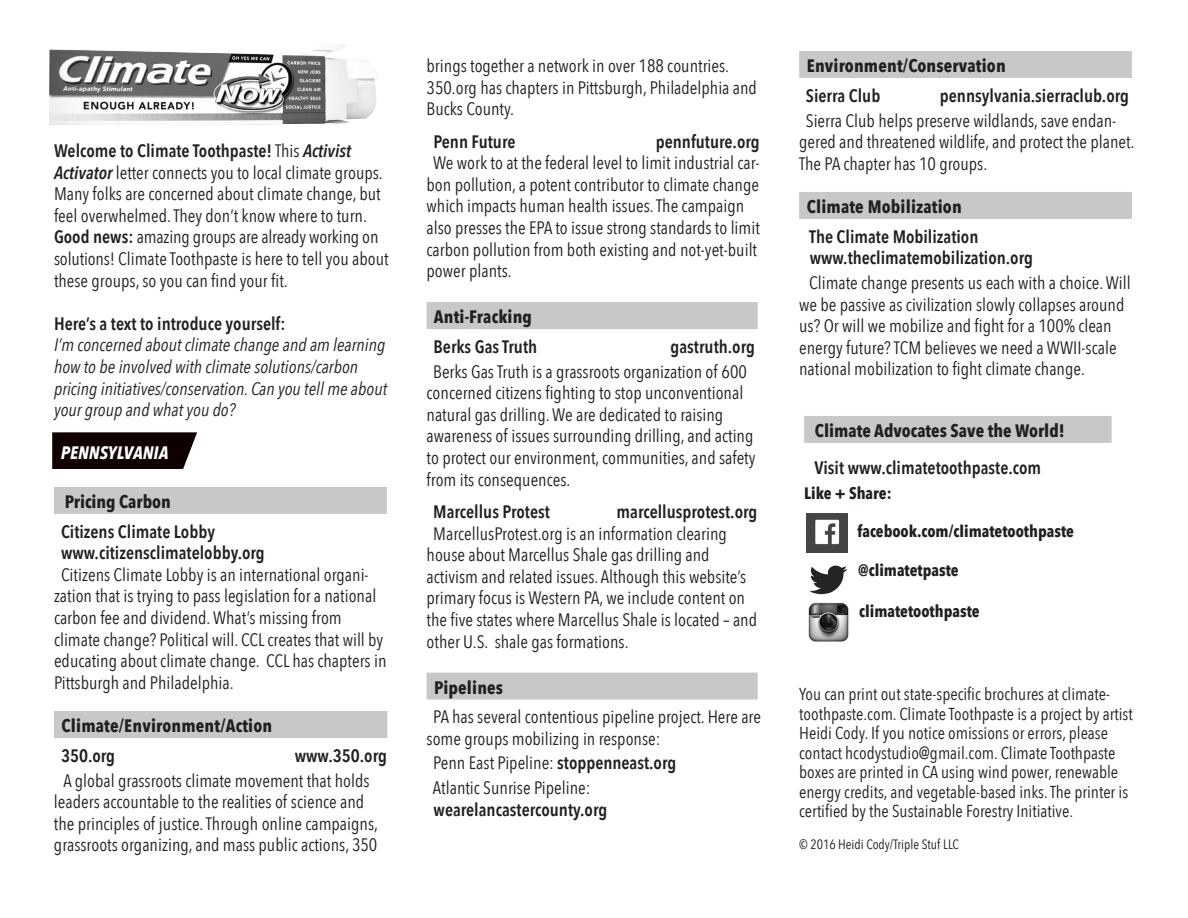
<style>
.page{position:relative;width:1188px;height:918px;background:#fff}
.page>*{position:absolute;margin:0;border:0;box-sizing:border-box;transform-origin:0 0}
.t1{font:18px/21.6px "Avenir Next Condensed";color:#231f20}
.t2{font:600 18px/21.6px "Avenir Next Condensed";color:#231f20}
.t3{font:italic 18px/21.6px "Avenir Next Condensed";color:#231f20}
.t4{font:700 18px "Avenir Next Condensed";letter-spacing:.01em;color:#231f20}
.t5{font:italic 700 18px "Avenir Next Condensed";color:#fff}
.t6{font:17.25px/19.5px "Avenir Next Condensed";color:#231f20}
.t7{font:700 16.5px "Avenir Next Condensed";color:#231f20}
.t8{font:13.5px "Avenir Next Condensed";color:#231f20}
.s1{font-weight:600}
.s2{font-weight:600;font-style:italic}
</style>
<div class="page">
<svg style="left:52px;top:432px;width:145px;height:37px;background:#1d0e0e"></svg>
<img style="left:49px;top:44px;width:327px;height:81px">
<div style="left:54px;top:487px;width:333px;height:27px;background:#c7c8ca"></div>
<div style="left:54px;top:711px;width:333px;height:27px;background:#c7c8ca"></div>
<div style="left:427px;top:302px;width:331px;height:27px;background:#c7c8ca"></div>
<div style="left:427px;top:673px;width:331px;height:27px;background:#c7c8ca"></div>
<div style="left:799px;top:51px;width:333px;height:27px;background:#c7c8ca"></div>
<div style="left:799px;top:192px;width:333px;height:27px;background:#c7c8ca"></div>
<div style="left:804px;top:416px;width:308px;height:27px;background:#c7c8ca"></div>
<img style="left:807px;top:514px;width:41px;height:38px">
<img style="left:809px;top:565px;width:39px;height:30px">
<img style="left:808px;top:602px;width:41px;height:40px">
<p class="t1" style="left:54px;top:139px;width:336px"><span class="s1">Welcome to Climate Toothpaste!</span> This <span class="s2">Activist Activator</span> letter connects you to local climate groups.<br>Many folks are concerned about climate change, but feel overwhelmed. They don’t know where to turn.<br><span class="s1">Good news:</span> amazing groups are already working on solutions! Climate Toothpaste is here to tell you about these groups, so you can find your fit.</p>
<p class="t2" style="left:54px;top:312px;width:233px">Here’s a text to introduce yourself:</p>
<p class="t3" style="left:54px;top:334px;width:335px">I’m concerned about climate change and am learning how to be involved with climate solutions/carbon pricing initiatives/conservation. Can you tell me about your group and what you do?</p>
<p class="t5" style="left:61px;top:442px;width:109px">PENNSYLVANIA</p>
<p class="t4" style="left:65px;top:491px;width:108px">Pricing Carbon</p>
<p class="t2" style="left:61px;top:520px;width:205px">Citizens Climate Lobby www.citizensclimatelobby.org</p>
<p class="t1" style="left:54px;top:563px;width:334px;text-indent:7px">Citizens Climate Lobby is an international organi&shy;zation that is trying to pass legislation for a national carbon fee and dividend. What’s missing from climate change? Political will. CCL creates that will by educating about climate change. CCL has chapters in Pittsburgh and Philadelphia.</p>
<p class="t4" style="left:62px;top:715px;width:212px">Climate/Environment/Action</p>
<p class="t2" style="left:61px;top:744px;width:56px">350.org</p>
<p class="t2" style="left:295px;top:744px;width:94px">www.350.org</p>
<p class="t1" style="left:54px;top:769px;width:326px;text-indent:10px">A global grassroots climate movement that holds leaders accountable to the realities of science and the principles of justice. Through online campaigns, grassroots organizing, and mass public actions, 350</p>
<p class="t1" style="left:427px;top:54px;width:332px">brings together a network in over 188 countries.<br>350.org has chapters in Pittsburgh, Philadelphia and<br>Bucks County.</p>
<p class="t2" style="left:434px;top:130px;width:83px">Penn Future</p>
<p class="t2" style="left:656px;top:130px;width:105px">pennfuture.org</p>
<p class="t1" style="left:427px;top:151px;width:335px;text-indent:6px">We work to at the federal level to limit industrial car&shy;bon pollution, a potent contributor to climate change which impacts human health issues. The campaign also presses the EPA to issue strong standards to limit carbon pollution from both existing and not-yet-built power plants.</p>
<p class="t4" style="left:434px;top:306px;width:100px">Anti-Fracking</p>
<p class="t2" style="left:434px;top:335px;width:105px">Berks Gas Truth</p>
<p class="t2" style="left:671px;top:335px;width:86px">gastruth.org</p>
<p class="t1" style="left:427px;top:360px;width:330px;text-indent:7px">Berks Gas Truth is a grassroots organization of 600 concerned citizens fighting to stop unconventional natural gas drilling. We are dedicated to raising awareness of issues surrounding drilling, and acting to protect our environment, communities, and safety from its consequences.</p>
<p class="t2" style="left:433px;top:500px;width:118px">Marcellus Protest</p>
<p class="t2" style="left:617px;top:500px;width:142px">marcellusprotest.org</p>
<p class="t1" style="left:427px;top:522px;width:332px;text-indent:7px">MarcellusProtest.org is an information clearing house about Marcellus Shale gas drilling and activism and related issues. Although this website’s primary focus is Western PA, we include content on the five states where Marcellus Shale is located – and other U.S. shale gas formations.</p>
<p class="t4" style="left:434px;top:676px;width:71px">Pipelines</p>
<p class="t1" style="left:427px;top:705px;width:336px;text-indent:7px">PA has several contentious pipeline project. Here are some groups mobilizing in response:</p>
<p class="t1" style="left:433px;top:750px;width:245px;line-height:24.9px">Penn East Pipeline: <span class="s1">stoppenneast.org<br></span>Atlantic Sunrise Pipeline:</p>
<p class="t2" style="left:434px;top:798px;width:175px">wearelancastercounty.org</p>
<p class="t4" style="left:807px;top:55px;width:201px">Environment/Conservation</p>
<p class="t2" style="left:806px;top:84px;width:76px">Sierra Club</p>
<p class="t2" style="left:940px;top:84px;width:191px">pennsylvania.sierraclub.org</p>
<p class="t1" style="left:799px;top:109px;width:337px;text-indent:7px">Sierra Club helps preserve wildlands, save endan&shy;gered and threatened wildlife, and protect the planet.<br>The PA chapter has 10 groups.</p>
<p class="t4" style="left:807px;top:196px;width:156px">Climate Mobilization</p>
<p class="t2" style="left:809px;top:225px;width:225px">The Climate Mobilization www.theclimatemobilization.org</p>
<p class="t1" style="left:799px;top:271px;width:333px;text-indent:10px">Climate change presents us each with a choice. Will we be passive as civilization slowly collapses around us? Or will we mobilize and fight for a 100% clean energy future? TCM believes we need a WWII-scale national mobilization to fight climate change.</p>
<p class="t4" style="left:815px;top:420px;width:251px">Climate Advocates Save the World!</p>
<p class="t2" style="left:814px;top:456px;width:228px">Visit www.climatetoothpaste.com</p>
<p class="t7" style="left:804px;top:483px;width:89px">Like + Share:</p>
<p class="t7" style="left:857px;top:521px;width:218px">facebook.com/climatetoothpaste</p>
<p class="t7" style="left:858px;top:560px;width:102px">@climatetpaste</p>
<p class="t7" style="left:859px;top:601px;width:122px">climatetoothpaste</p>
<p class="t6" style="left:799px;top:684px;width:335px">You can print out state-specific brochures at climate&shy;toothpaste.com. Climate Toothpaste is a project by artist Heidi Cody. If you notice omissions or errors, please contact hcodystudio@gmail.com. Climate Toothpaste boxes are printed in CA using wind power, renewable energy credits, and vegetable-based inks. The printer is certified by the Sustainable Forestry Initiative.</p>
<p class="t8" style="left:799px;top:833px;width:161px">© 2016 Heidi Cody/Triple Stuf LLC</p>
</div>
